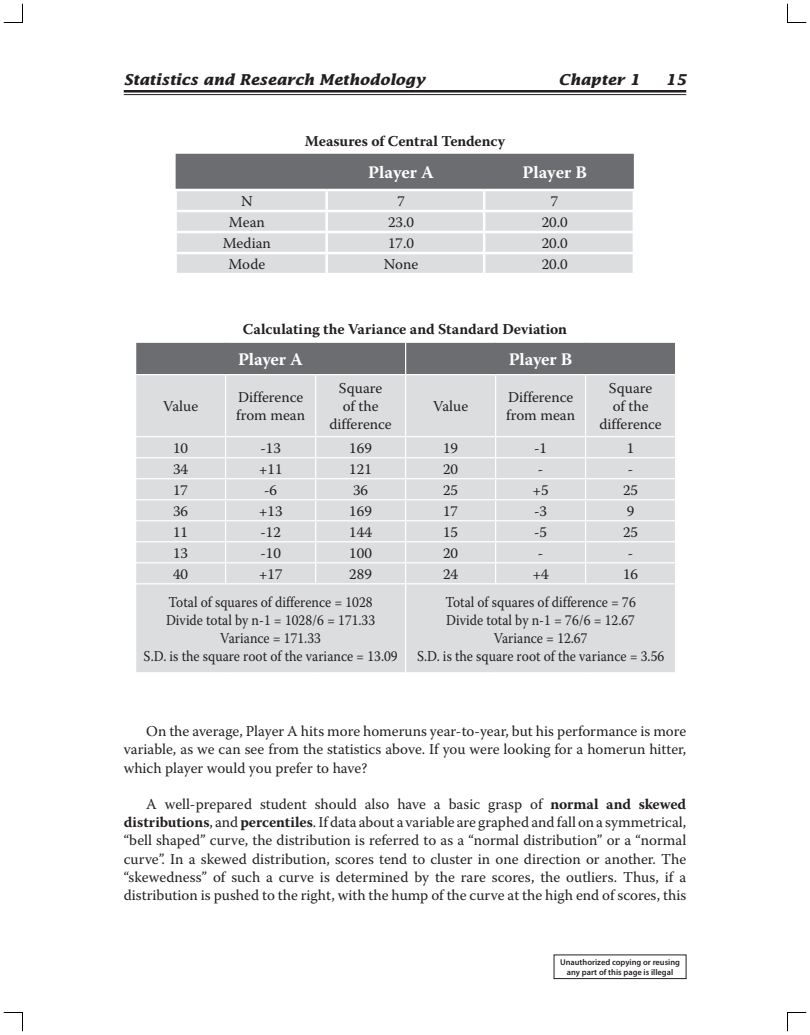
<style>
.page{position:relative;width:810px;height:1035px;background:#fff}
.page>*{position:absolute;margin:0;border:0;box-sizing:border-box;transform-origin:0 0}
.t1{font:700 17.5px "Warnock Pro";letter-spacing:-.005em;color:#fff}
.t2{font:15px/18.2px "Warnock Pro";color:#231f20}
.t3{font:15px/18px "Warnock Pro";color:#231f20;text-align:center;scale:.9 1}
.t4{font:700 15px "Warnock Pro";color:#231f20}
.t5{font:italic 700 15px "Lucida";color:#231f20}
.t6{font:600 8.5px/9.4px "Myriad Pro";color:#231f20;text-align:center}
.s1{font-weight:700}
</style>
<div class="page">
<hr style="left:124px;top:90px;width:562px;height:3px;background:#231f20">
<hr style="left:124px;top:94px;width:562px;height:1px;background:#231f20">
<div style="left:554px;top:955px;width:132px;height:24px;border:1px solid #231f20"></div>
<svg style="left:176px;top:154px;width:458px;height:119px"></svg>
<div style="left:136px;top:343px;width:539px;height:31px;background:#6c6d70"></div>
<div style="left:136px;top:375px;width:539px;height:297px;background:#dcdddf"></div>
<hr style="left:405px;top:343px;width:1px;height:31px;background:#fff">
<hr style="left:225px;top:375px;width:1px;height:61px;background:#fff">
<hr style="left:315px;top:375px;width:1px;height:61px;background:#fff">
<hr style="left:405px;top:375px;width:1px;height:61px;background:#fff">
<hr style="left:495px;top:375px;width:1px;height:61px;background:#fff">
<hr style="left:585px;top:375px;width:1px;height:61px;background:#fff">
<hr style="left:135px;top:436px;width:91px;height:1px;background:#fff">
<hr style="left:226px;top:436px;width:90px;height:1px;background:#fff">
<hr style="left:316px;top:436px;width:90px;height:1px;background:#fff">
<hr style="left:406px;top:436px;width:90px;height:1px;background:#fff">
<hr style="left:496px;top:436px;width:90px;height:1px;background:#fff">
<hr style="left:586px;top:436px;width:90px;height:1px;background:#fff">
<hr style="left:135px;top:457px;width:91px;height:1px;background:#fff">
<hr style="left:226px;top:457px;width:90px;height:1px;background:#fff">
<hr style="left:316px;top:457px;width:90px;height:1px;background:#fff">
<hr style="left:406px;top:457px;width:90px;height:1px;background:#fff">
<hr style="left:496px;top:457px;width:90px;height:1px;background:#fff">
<hr style="left:586px;top:457px;width:90px;height:1px;background:#fff">
<hr style="left:135px;top:478px;width:91px;height:1px;background:#fff">
<hr style="left:226px;top:478px;width:90px;height:1px;background:#fff">
<hr style="left:316px;top:478px;width:90px;height:1px;background:#fff">
<hr style="left:406px;top:478px;width:90px;height:1px;background:#fff">
<hr style="left:496px;top:478px;width:90px;height:1px;background:#fff">
<hr style="left:586px;top:478px;width:90px;height:1px;background:#fff">
<hr style="left:135px;top:499px;width:91px;height:1px;background:#fff">
<hr style="left:226px;top:499px;width:90px;height:1px;background:#fff">
<hr style="left:316px;top:499px;width:90px;height:1px;background:#fff">
<hr style="left:406px;top:499px;width:90px;height:1px;background:#fff">
<hr style="left:496px;top:499px;width:90px;height:1px;background:#fff">
<hr style="left:586px;top:499px;width:90px;height:1px;background:#fff">
<hr style="left:135px;top:520px;width:91px;height:1px;background:#fff">
<hr style="left:226px;top:520px;width:90px;height:1px;background:#fff">
<hr style="left:316px;top:520px;width:90px;height:1px;background:#fff">
<hr style="left:406px;top:520px;width:90px;height:1px;background:#fff">
<hr style="left:496px;top:520px;width:90px;height:1px;background:#fff">
<hr style="left:586px;top:520px;width:90px;height:1px;background:#fff">
<hr style="left:135px;top:541px;width:91px;height:1px;background:#fff">
<hr style="left:226px;top:541px;width:90px;height:1px;background:#fff">
<hr style="left:316px;top:541px;width:90px;height:1px;background:#fff">
<hr style="left:406px;top:541px;width:90px;height:1px;background:#fff">
<hr style="left:496px;top:541px;width:90px;height:1px;background:#fff">
<hr style="left:586px;top:541px;width:90px;height:1px;background:#fff">
<hr style="left:135px;top:562px;width:91px;height:1px;background:#fff">
<hr style="left:226px;top:562px;width:90px;height:1px;background:#fff">
<svg style="left:225px;top:437px;width:1px;height:146px"></svg>
<hr style="left:316px;top:562px;width:90px;height:1px;background:#fff">
<svg style="left:315px;top:437px;width:1px;height:146px"></svg>
<hr style="left:406px;top:562px;width:90px;height:1px;background:#fff">
<svg style="left:405px;top:437px;width:1px;height:146px"></svg>
<hr style="left:496px;top:562px;width:90px;height:1px;background:#fff">
<svg style="left:495px;top:437px;width:1px;height:146px"></svg>
<hr style="left:586px;top:562px;width:90px;height:1px;background:#fff">
<svg style="left:585px;top:437px;width:1px;height:146px"></svg>
<hr style="left:135px;top:583px;width:91px;height:1px;background:#fff">
<hr style="left:226px;top:583px;width:90px;height:1px;background:#fff">
<hr style="left:316px;top:583px;width:90px;height:1px;background:#fff">
<hr style="left:406px;top:583px;width:90px;height:1px;background:#fff">
<hr style="left:405px;top:584px;width:1px;height:88px;background:#fff">
<hr style="left:496px;top:583px;width:90px;height:1px;background:#fff">
<hr style="left:586px;top:583px;width:90px;height:1px;background:#fff">
<svg style="left:4px;top:4px;width:19px;height:19px"></svg>
<svg style="left:4px;top:1012px;width:19px;height:19px"></svg>
<svg style="left:787px;top:4px;width:19px;height:19px"></svg>
<svg style="left:787px;top:1012px;width:19px;height:19px"></svg>
<p class="t5" style="left:124px;top:70px;width:303px">Statistics and Research Methodology</p>
<p class="t5" style="left:559px;top:70px;width:83px">Chapter 1</p>
<p class="t5" style="left:666px;top:70px;width:21px">15</p>
<p class="t4" style="left:305px;top:132px;width:202px">Measures of Central Tendency</p>
<p class="t1" style="left:368px;top:162px;width:67px">Player A</p>
<p class="t1" style="left:522px;top:162px;width:66px">Player B</p>
<p class="t2" style="left:241px;top:192px;width:13px">N</p>
<p class="t2" style="left:397px;top:192px;width:9px">7</p>
<p class="t2" style="left:551px;top:192px;width:9px">7</p>
<p class="t2" style="left:229px;top:213px;width:38px">Mean</p>
<p class="t2" style="left:388px;top:213px;width:28px">23.0</p>
<p class="t2" style="left:542px;top:213px;width:28px">20.0</p>
<p class="t2" style="left:223px;top:234px;width:50px">Median</p>
<p class="t2" style="left:388px;top:234px;width:28px">17.0</p>
<p class="t2" style="left:542px;top:234px;width:28px">20.0</p>
<p class="t2" style="left:228px;top:255px;width:38px">Mode</p>
<p class="t2" style="left:384px;top:255px;width:36px">None</p>
<p class="t2" style="left:542px;top:255px;width:28px">20.0</p>
<p class="t4" style="left:243px;top:320px;width:326px">Calculating the Variance and Standard Deviation</p>
<p class="t1" style="left:238px;top:349px;width:66px">Player A</p>
<p class="t1" style="left:509px;top:349px;width:65px">Player B</p>
<p class="t2" style="left:163px;top:397px;width:37px">Value</p>
<p class="t2" style="left:236px;top:388px;width:71px">Difference from mean</p>
<p class="t2" style="left:329px;top:379px;width:64px;text-align:center">Square<br>of the difference</p>
<p class="t2" style="left:433px;top:397px;width:37px">Value</p>
<p class="t2" style="left:506px;top:388px;width:71px">Difference from mean</p>
<p class="t2" style="left:599px;top:379px;width:64px;text-align:center">Square<br>of the difference</p>
<p class="t2" style="left:173px;top:438px;width:17px">10</p>
<p class="t2" style="left:260px;top:438px;width:22px">-13</p>
<p class="t2" style="left:349px;top:438px;width:24px">169</p>
<p class="t2" style="left:443px;top:438px;width:17px">19</p>
<p class="t2" style="left:534px;top:438px;width:15px">-1</p>
<p class="t2" style="left:627px;top:438px;width:9px">1</p>
<p class="t2" style="left:173px;top:459px;width:17px">34</p>
<p class="t2" style="left:259px;top:459px;width:25px">+11</p>
<p class="t2" style="left:349px;top:459px;width:24px">121</p>
<p class="t2" style="left:443px;top:459px;width:17px">20</p>
<p class="t2" style="left:538px;top:459px;width:7px">-</p>
<p class="t2" style="left:628px;top:459px;width:7px">-</p>
<p class="t2" style="left:173px;top:480px;width:17px">17</p>
<p class="t2" style="left:264px;top:480px;width:15px">-6</p>
<p class="t2" style="left:353px;top:480px;width:17px">36</p>
<p class="t2" style="left:443px;top:480px;width:17px">25</p>
<p class="t2" style="left:532px;top:480px;width:18px">+5</p>
<p class="t2" style="left:623px;top:480px;width:17px">25</p>
<p class="t2" style="left:173px;top:501px;width:17px">36</p>
<p class="t2" style="left:259px;top:501px;width:25px">+13</p>
<p class="t2" style="left:349px;top:501px;width:24px">169</p>
<p class="t2" style="left:443px;top:501px;width:17px">17</p>
<p class="t2" style="left:534px;top:501px;width:15px">-3</p>
<p class="t2" style="left:627px;top:501px;width:9px">9</p>
<p class="t2" style="left:173px;top:522px;width:17px">11</p>
<p class="t2" style="left:260px;top:522px;width:22px">-12</p>
<p class="t2" style="left:349px;top:522px;width:24px">144</p>
<p class="t2" style="left:443px;top:522px;width:17px">15</p>
<p class="t2" style="left:534px;top:522px;width:15px">-5</p>
<p class="t2" style="left:623px;top:522px;width:17px">25</p>
<p class="t2" style="left:173px;top:544px;width:17px">13</p>
<p class="t2" style="left:260px;top:544px;width:22px">-10</p>
<p class="t2" style="left:349px;top:544px;width:24px">100</p>
<p class="t2" style="left:443px;top:544px;width:17px">20</p>
<p class="t2" style="left:538px;top:544px;width:7px">-</p>
<p class="t2" style="left:628px;top:544px;width:7px">-</p>
<p class="t2" style="left:173px;top:565px;width:17px">40</p>
<p class="t2" style="left:259px;top:565px;width:25px">+17</p>
<p class="t2" style="left:349px;top:565px;width:24px">289</p>
<p class="t2" style="left:443px;top:565px;width:17px">24</p>
<p class="t2" style="left:532px;top:565px;width:18px">+4</p>
<p class="t2" style="left:623px;top:565px;width:17px">16</p>
<p class="t3" style="left:144px;top:593px;width:284px">Total of squares of difference = 1028<br>Divide total by n-1 = 1028/6 = 171.33<br>Variance = 171.33<br>S.D. is the square root of the variance = 13.09</p>
<p class="t3" style="left:417px;top:593px;width:276px">Total of squares of difference = 76<br>Divide total by n-1 = 76/6 = 12.67<br>Variance = 12.67<br>S.D. is the square root of the variance = 3.56</p>
<p class="t2" style="left:124px;top:722px;width:564px;text-align:justify;text-indent:22px">On the average, Player A hits more homeruns year-to-year, but his performance is more variable, as we can see from the statistics above. If you were looking for a homerun hitter, which player would you prefer to have?</p>
<p class="t2" style="left:124px;top:795px;width:564px;text-align:justify;text-indent:22px">A well-prepared student should also have a basic grasp of <span class="s1">normal and skewed distributions</span>, and <span class="s1">percentiles</span>. If data about a variable are graphed and fall on a symmetrical, “bell shaped” curve, the distribution is referred to as a “normal distribution” or a “normal curve”. In a skewed distribution, scores tend to cluster in one direction or another. The “skewedness” of such a curve is determined by the rare scores, the outliers. Thus, if a distribution is pushed to the right, with the hump of the curve at the high end of scores, this</p>
<p class="t6" style="left:560px;top:957px;width:122px">Unauthorized copying or reusing any part of this page is illegal</p>
</div>
